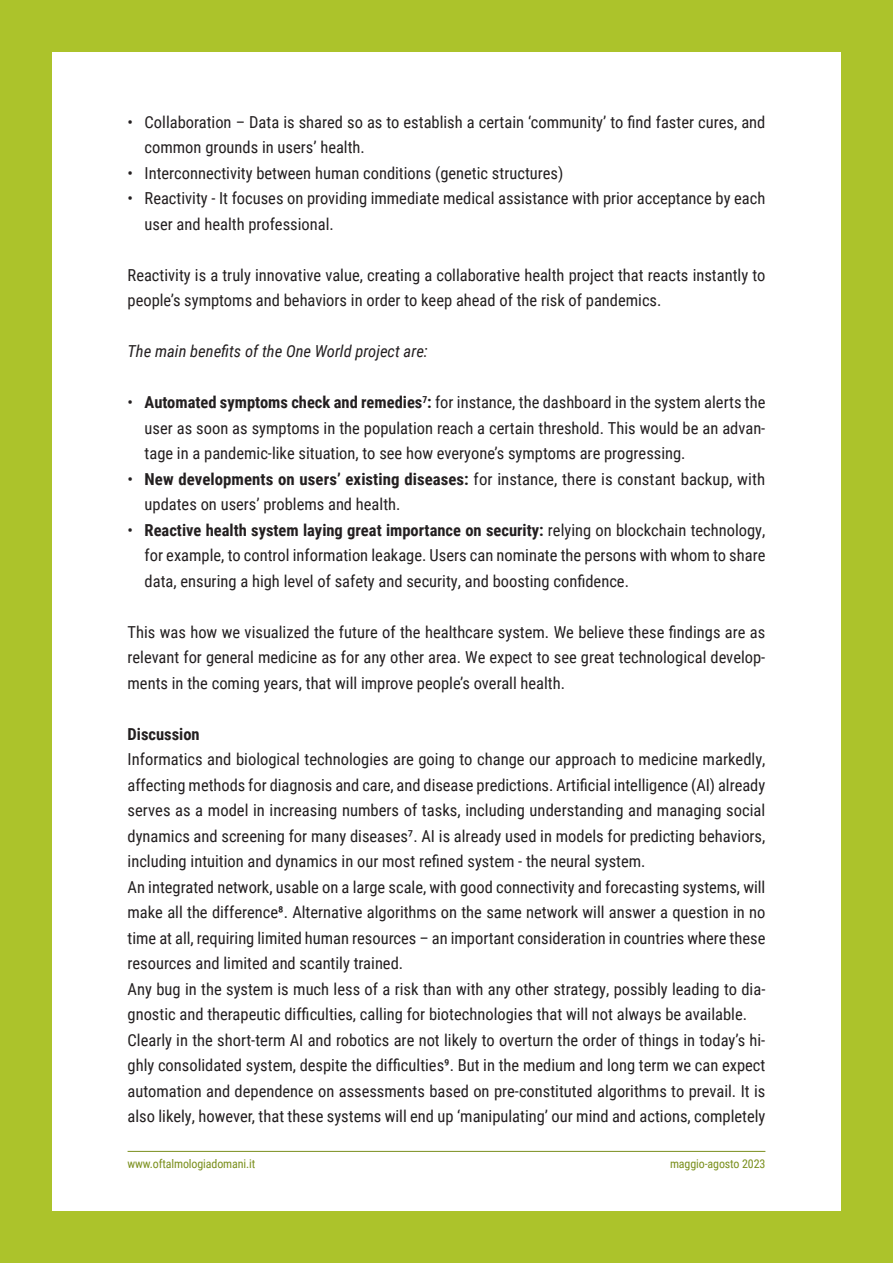
<style>
.page{position:relative;width:893px;height:1263px;background:#fff}
.page>*{position:absolute;margin:0;border:0;box-sizing:border-box;transform-origin:0 0}
.t1{font:16.5px/25.5px "Roboto Condensed";color:#231f20}
.t2{font:italic 16.5px "Roboto Condensed";color:#231f20}
.t3{font:700 16.5px "Roboto Condensed";color:#231f20}
.t4{font:12px "Roboto Condensed";letter-spacing:-.01em;color:#7a8f1c}
.s1{font-weight:700}
</style>
<div class="page">
<hr style="left:128px;top:1151px;width:637px;height:1px;background:#7a8f1c">
<div style="left:0;top:0;width:893px;height:51px;background:#acc32b"></div>
<div style="left:0;top:0;width:51px;height:1263px;background:#acc32b"></div>
<div style="left:842px;top:0;width:51px;height:1263px;background:#acc32b"></div>
<div style="left:0;top:1212px;width:893px;height:51px;background:#acc32b"></div>
<p class="t1" style="left:145px;top:108px;width:622px;text-indent:-17px">• Collaboration – Data is shared so as to establish a certain ‘community’ to find faster cures, and common grounds in users’ health.</p>
<p class="t1" style="left:128px;top:159px;width:437px">• Interconnectivity between human conditions (genetic structures)</p>
<p class="t1" style="left:145px;top:185px;width:622px;text-indent:-17px">• Reactivity - It focuses on providing immediate medical assistance with prior acceptance by each user and health professional.</p>
<p class="t1" style="left:128px;top:261px;width:639px">Reactivity is a truly innovative value, creating a collaborative health project that reacts instantly to people’s symptoms and behaviors in order to keep ahead of the risk of pandemics.</p>
<p class="t2" style="left:128px;top:340px;width:302px">The main benefits of the One World project are:</p>
<p class="t1" style="left:145px;top:389px;width:622px;text-align:justify;text-indent:-17px">• <span class="s1">Automated symptoms check and remedies</span><sup>7</sup><span class="s1">:</span> for instance, the dashboard in the system alerts the user as soon as symptoms in the population reach a certain threshold. This would be an advan&shy;tage in a pandemic-like situation, to see how everyone’s symptoms are progressing.</p>
<p class="t1" style="left:145px;top:465px;width:622px;text-indent:-17px">• <span class="s1">New developments on users’ existing diseases:</span> for instance, there is constant backup, with updates on users’ problems and health.</p>
<p class="t1" style="left:145px;top:516px;width:622px;text-align:justify;text-indent:-17px">• <span class="s1">Reactive health system laying great importance on security:</span> relying on blockchain technology, for example, to control information leakage. Users can nominate the persons with whom to share data, ensuring a high level of safety and security, and boosting confidence.</p>
<p class="t1" style="left:128px;top:618px;width:639px;text-align:justify">This was how we visualized the future of the healthcare system. We believe these findings are as relevant for general medicine as for any other area. We expect to see great technological develop&shy;ments in the coming years, that will improve people’s overall health.</p>
<p class="t3" style="left:128px;top:722px;width:74px">Discussion</p>
<p class="t1" style="left:128px;top:746px;width:639px">Informatics and biological technologies are going to change our approach to medicine markedly, affecting methods for diagnosis and care, and disease predictions. Artificial intelligence (AI) already serves as a model in increasing numbers of tasks, including understanding and managing social dynamics and screening for many diseases7. AI is already used in models for predicting behaviors, including intuition and dynamics in our most refined system - the neural system.<br>An integrated network, usable on a large scale, with good connectivity and forecasting systems, will make all the difference8. Alternative algorithms on the same network will answer a question in no time at all, requiring limited human resources – an important consideration in countries where these resources and limited and scantily trained.<br>Any bug in the system is much less of a risk than with any other strategy, possibly leading to dia&shy;gnostic and therapeutic difficulties, calling for biotechnologies that will not always be available.<br>Clearly in the short-term AI and robotics are not likely to overturn the order of things in today’s hi&shy;ghly consolidated system, despite the difficulties9. But in the medium and long term we can expect automation and dependence on assessments based on pre-constituted algorithms to prevail. It is also likely, however, that these systems will end up ‘manipulating’ our mind and actions, completely</p>
<p class="t4" style="left:128px;top:1156px;width:129px">www.oftalmologiadomani.it</p>
<p class="t4" style="left:670px;top:1156px;width:97px">maggio-agosto 2023</p>
</div>
